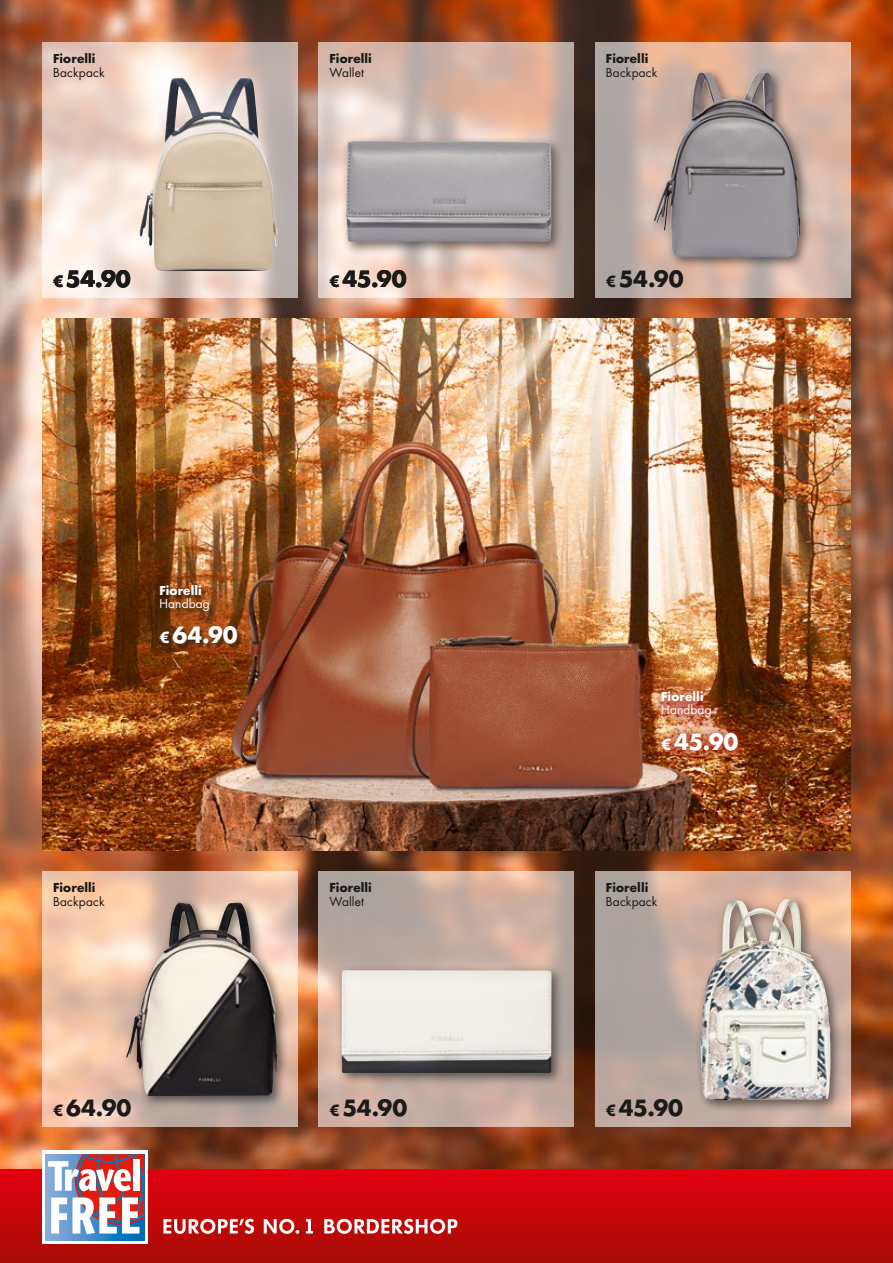
<style>
.page{position:relative;width:893px;height:1263px;background:#fff}
.page>*{position:absolute;margin:0;border:0;box-sizing:border-box;transform-origin:0 0}
.t1{font:700 21.75px "Futura LT Pro";color:#1a1a18}
.t2{font:700 21.75px "Futura LT Pro";color:#fff}
.t3{font:700 12px "Futura LT Pro";letter-spacing:.01em;color:#1a1a18}
.t4{font:12px "Futura LT Pro";letter-spacing:.015em;color:#1a1a18}
.t5{font:700 12px "Futura LT Pro";letter-spacing:.01em;color:#fff}
.t6{font:12px "Futura LT Pro";letter-spacing:.01em;color:#fff}
.s1{font-size:15px}
</style>
<div class="page">
<img style="left:0;top:0;width:893px;height:1169px">
<div style="left:0;top:1169px;width:893px;height:94px;background:linear-gradient(to bottom,#e30110,#a60d03)"></div>
<svg style="left:163px;top:1218px;width:295px;height:16px"></svg>
<svg style="left:42px;top:1151px;width:106px;height:93px"></svg>
<svg style="left:46px;top:1154px;width:98px;height:86px"></svg>
<svg style="left:48px;top:1154px;width:96px;height:80px"></svg>
<svg style="left:595px;top:43px;width:255px;height:255px;background:#cbb2a6"></svg>
<svg style="left:319px;top:43px;width:255px;height:255px;background:#dcc1b4"></svg>
<svg style="left:43px;top:43px;width:255px;height:255px;background:#e8d4ca"></svg>
<svg style="left:595px;top:872px;width:255px;height:255px;background:#bea99f"></svg>
<svg style="left:319px;top:872px;width:255px;height:255px;background:#c5aca1"></svg>
<svg style="left:43px;top:872px;width:255px;height:255px;background:#eac4ac"></svg>
<img style="left:43px;top:319px;width:807px;height:531px">
<div style="left:649px;top:67px;width:164px;height:203px;background:#1a1a18;opacity:.6"></div>
<img style="left:654px;top:72px;width:146px;height:186px">
<div style="left:121px;top:897px;width:169px;height:212px;background:#1a1a18;opacity:.6"></div>
<img style="left:126px;top:902px;width:152px;height:194px">
<img style="left:140px;top:77px;width:138px;height:194px">
<div style="left:341px;top:135px;width:223px;height:120px;background:#1a1a18;opacity:.6"></div>
<img style="left:346px;top:141px;width:206px;height:103px">
<div style="left:695px;top:893px;width:148px;height:220px;background:#1a1a18;opacity:.6"></div>
<img style="left:700px;top:898px;width:131px;height:202px">
<div style="left:336px;top:965px;width:228px;height:121px;background:#1a1a18;opacity:.6"></div>
<img style="left:341px;top:970px;width:211px;height:103px">
<div style="left:161px;top:586px;width:81px;height:62px;background:#1a1a18;opacity:.6"></div>
<div style="left:646px;top:676px;width:107px;height:89px;background:#9c0b01;opacity:.8"></div>
<p class="t3" style="left:53px;top:49px;width:44px">Fiorelli</p>
<p class="t4" style="left:53px;top:64px;width:53px">Backpack</p>
<h1 class="t1" style="left:53px;top:262px;width:79px"><span class="s1">€</span> 54.90</h1>
<p class="t3" style="left:330px;top:49px;width:44px">Fiorelli</p>
<p class="t4" style="left:330px;top:64px;width:36px">Wallet</p>
<h1 class="t1" style="left:330px;top:262px;width:79px"><span class="s1">€</span> 45.90</h1>
<p class="t3" style="left:606px;top:49px;width:44px">Fiorelli</p>
<p class="t4" style="left:606px;top:64px;width:53px">Backpack</p>
<h1 class="t1" style="left:606px;top:262px;width:79px"><span class="s1">€</span> 54.90</h1>
<p class="t5" style="left:159px;top:581px;width:44px">Fiorelli</p>
<p class="t6" style="left:159px;top:595px;width:52px">Handbag</p>
<h1 class="t2" style="left:159px;top:618px;width:80px"><span class="s1">€</span> 64.90</h1>
<p class="t3" style="left:53px;top:878px;width:44px">Fiorelli</p>
<p class="t4" style="left:53px;top:893px;width:53px">Backpack</p>
<h1 class="t1" style="left:53px;top:1091px;width:80px"><span class="s1">€</span> 64.90</h1>
<p class="t3" style="left:330px;top:878px;width:44px">Fiorelli</p>
<p class="t4" style="left:330px;top:893px;width:36px">Wallet</p>
<p class="t5" style="left:661px;top:687px;width:44px">Fiorelli</p>
<p class="t6" style="left:661px;top:702px;width:52px">Handbag</p>
<h1 class="t2" style="left:661px;top:725px;width:79px"><span class="s1">€</span> 45.90</h1>
<p class="t3" style="left:606px;top:878px;width:44px">Fiorelli</p>
<p class="t4" style="left:606px;top:893px;width:53px">Backpack</p>
<h1 class="t1" style="left:330px;top:1091px;width:79px"><span class="s1">€</span> 54.90</h1>
<h1 class="t1" style="left:606px;top:1091px;width:79px"><span class="s1">€</span> 45.90</h1>
</div>
